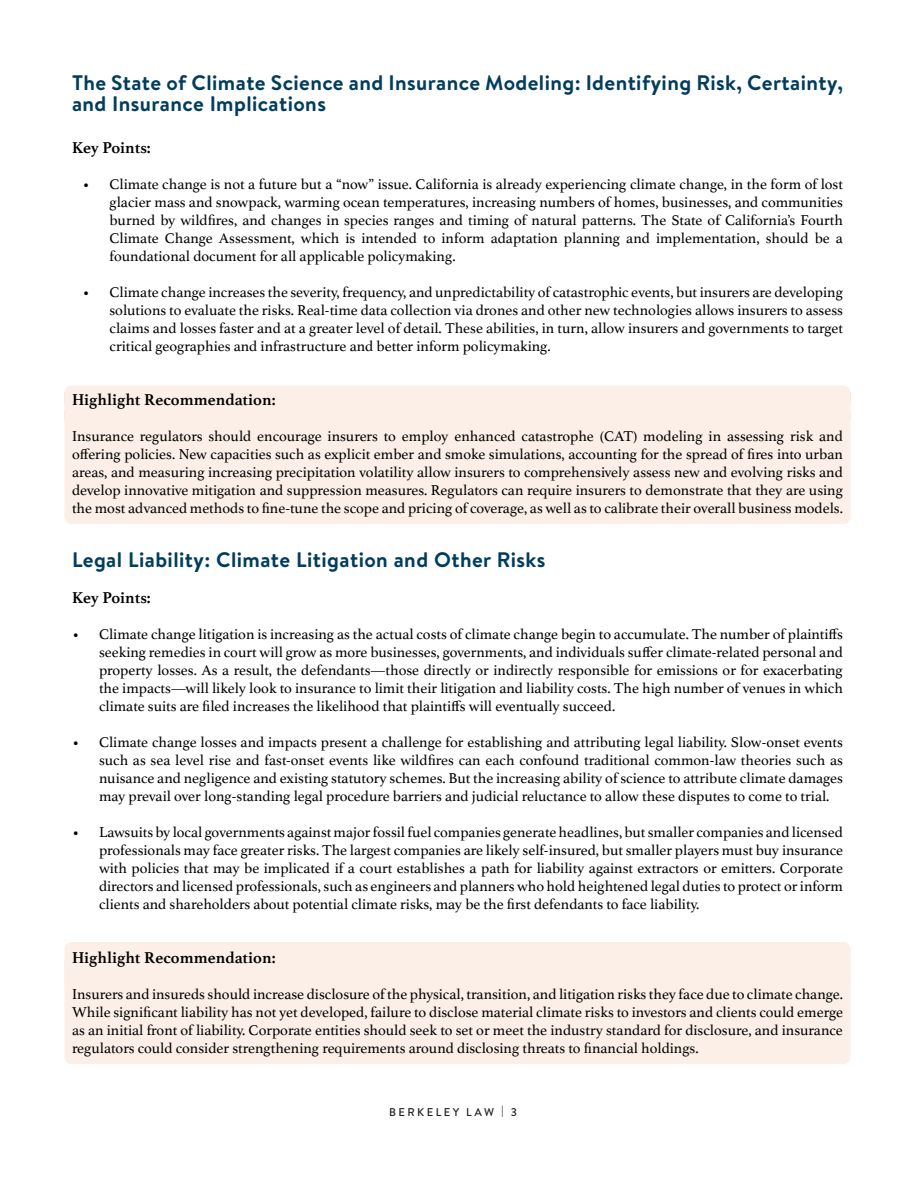
<style>
.page{position:relative;width:918px;height:1188px;background:#fff}
.page>*{position:absolute;margin:0;border:0;box-sizing:border-box;transform-origin:0 0}
.Heading_2{font:700 21px/21px "Brandon Text";letter-spacing:.02em;color:#003d5e}
.t1{font:700 16.5px "Athelas";color:#000}
.t2{font:15px/18px "Athelas";color:#000;text-align:justify}
.t3{font:500 11.25px "Brandon Text";letter-spacing:.22em;color:#231f20}
</style>
<div class="page">
<div style="left:64px;top:386px;width:786px;height:138px;background:#fbefe7;border-radius:8px"></div>
<div style="left:64px;top:942px;width:786px;height:32px;background:#fbefe7;border-radius:8px"></div>
<div style="left:64px;top:957px;width:786px;height:107px;background:#fbefe7;border-radius:8px"></div>
<p class="Heading_2" style="left:72px;top:72px;width:772px">The State of Climate Science and Insurance Modeling: Identifying Risk, Certainty, and Insurance Implications</p>
<p class="t1" style="left:72px;top:134px;width:80px">Key Points:</p>
<p class="t2" style="left:110px;top:175px;width:735px;text-indent:-27px">• Climate change is not a future but a “now” issue. California is already experiencing climate change, in the form of lost glacier mass and snowpack, warming ocean temperatures, increasing numbers of homes, businesses, and communities burned by wildfires, and changes in species ranges and timing of natural patterns. The State of California’s Fourth Climate Change Assessment, which is intended to inform adaptation planning and implementation, should be a foundational document for all applicable policymaking.</p>
<p class="t2" style="left:110px;top:283px;width:735px;text-indent:-27px">• Climate change increases the severity, frequency, and unpredictability of catastrophic events, but insurers are developing solutions to evaluate the risks. Real-time data collection via drones and other new technologies allows insurers to assess claims and losses faster and at a greater level of detail. These abilities, in turn, allow insurers and governments to target critical geographies and infrastructure and better inform policymaking.</p>
<p class="t1" style="left:72px;top:386px;width:205px">Highlight Recommendation:</p>
<p class="t2" style="left:72px;top:427px;width:773px">Insurance regulators should encourage insurers to employ enhanced catastrophe (CAT) modeling in assessing risk and offering policies. New capacities such as explicit ember and smoke simulations, accounting for the spread of fires into urban areas, and measuring increasing precipitation volatility allow insurers to comprehensively assess new and evolving risks and develop innovative mitigation and suppression measures. Regulators can require insurers to demonstrate that they are using the most advanced methods to fine-tune the scope and pricing of coverage, as well as to calibrate their overall business models.</p>
<p class="Heading_2" style="left:72px;top:549px;width:475px">Legal Liability: Climate Litigation and Other Risks</p>
<p class="t1" style="left:72px;top:584px;width:80px">Key Points:</p>
<p class="t2" style="left:99px;top:625px;width:745px;text-indent:-27px">• Climate change litigation is increasing as the actual costs of climate change begin to accumulate. The number of plaintiffs seeking remedies in court will grow as more businesses, governments, and individuals suffer climate-related personal and property losses. As a result, the defendants—those directly or indirectly responsible for emissions or for exacerbating the impacts—will likely look to insurance to limit their litigation and liability costs. The high number of venues in which climate suits are filed increases the likelihood that plaintiffs will eventually succeed.</p>
<p class="t2" style="left:99px;top:733px;width:746px;text-indent:-27px">• Climate change losses and impacts present a challenge for establishing and attributing legal liability. Slow-onset events such as sea level rise and fast-onset events like wildfires can each confound traditional common-law theories such as nuisance and negligence and existing statutory schemes. But the increasing ability of science to attribute climate damages may prevail over long-standing legal procedure barriers and judicial reluctance to allow these disputes to come to trial.</p>
<p class="t2" style="left:99px;top:823px;width:746px;text-indent:-27px">• Lawsuits by local governments against major fossil fuel companies generate headlines, but smaller companies and licensed professionals may face greater risks. The largest companies are likely self-insured, but smaller players must buy insurance with policies that may be implicated if a court establishes a path for liability against extractors or emitters. Corporate directors and licensed professionals, such as engineers and planners who hold heightened legal duties to protect or inform clients and shareholders about potential climate risks, may be the first defendants to face liability.</p>
<p class="t1" style="left:72px;top:944px;width:205px">Highlight Recommendation:</p>
<p class="t2" style="left:72px;top:985px;width:773px">Insurers and insureds should increase disclosure of the physical, transition, and litigation risks they face due to climate change.<br>While significant liability has not yet developed, failure to disclose material climate risks to investors and clients could emerge as an initial front of liability. Corporate entities should seek to set or meet the industry standard for disclosure, and insurance regulators could consider strengthening requirements around disclosing threats to financial holdings.</p>
<p class="t3" style="left:389px;top:1104px;width:129px">BERKELEY LAW | 3</p>
</div>
